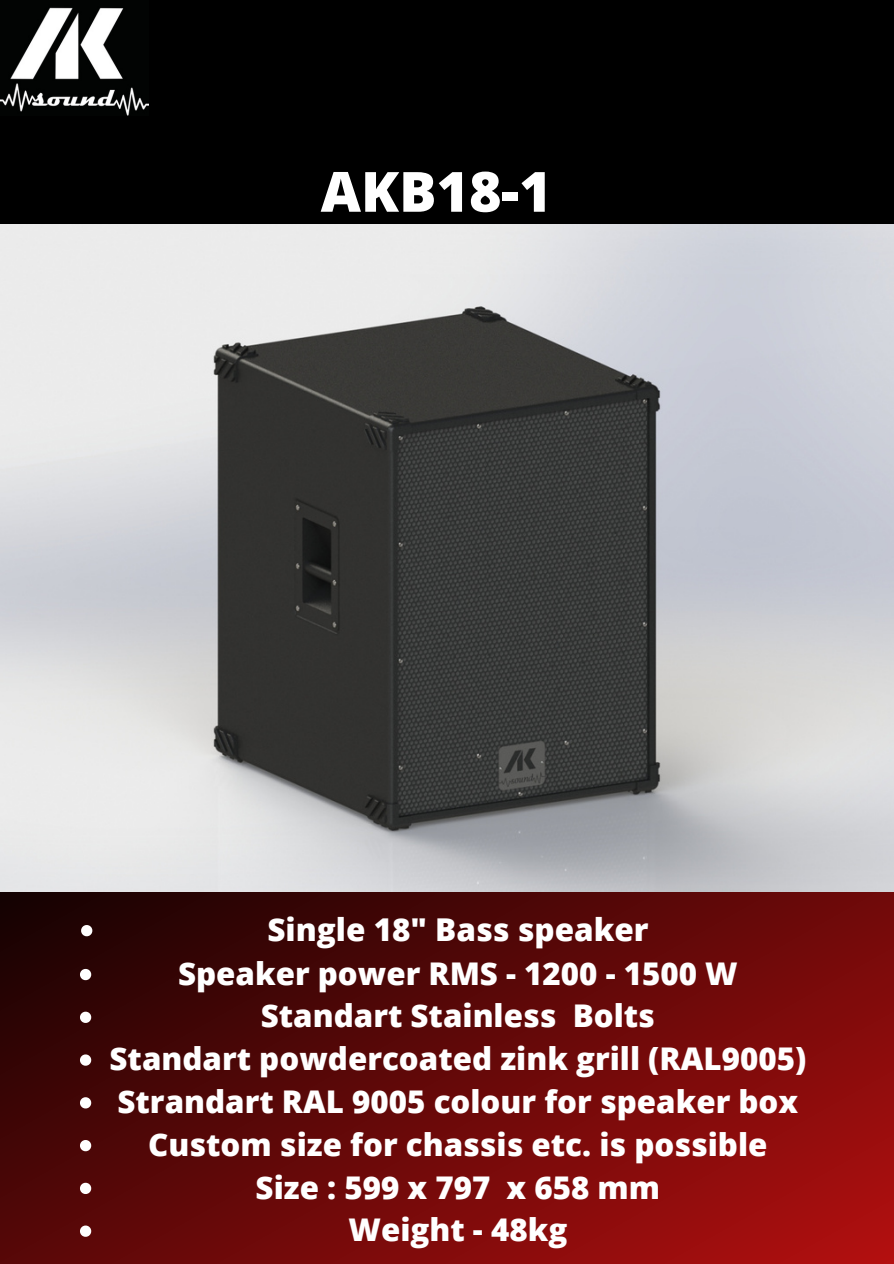
<style>
.page{position:relative;width:894px;height:1264px;background:#fff}
.page>*{position:absolute;margin:0;border:0;box-sizing:border-box;transform-origin:0 0}
.t1{font:800 55.5px "Open Sans";color:#fff}
.t2{font:800 31.5px "Open Sans";color:#fff}
.t3{font:800 31.2px "Open Sans";color:#fff}
</style>
<div class="page">
<div style="left:0;top:0;width:893px;height:224px;background:#000"></div>
<svg style="left:0;top:891px;width:893px;height:372px;background:#640909"></svg>
<img style="left:0;top:7px;width:148px;height:109px">
<img style="left:0;top:224px;width:893px;height:667px">
<svg style="left:81px;top:925px;width:11px;height:11px"></svg>
<svg style="left:80px;top:968px;width:11px;height:12px"></svg>
<svg style="left:80px;top:1011px;width:11px;height:11px"></svg>
<svg style="left:80px;top:1054px;width:11px;height:11px"></svg>
<svg style="left:80px;top:1097px;width:11px;height:11px"></svg>
<svg style="left:80px;top:1139px;width:11px;height:12px"></svg>
<svg style="left:80px;top:1182px;width:11px;height:11px"></svg>
<svg style="left:80px;top:1225px;width:11px;height:11px"></svg>
<h1 class="t1" style="left:320px;top:152px;width:232px">AKB18-1</h1>
<p class="t2" style="left:267px;top:907px;width:382px">Single 18" Bass speaker</p>
<p class="t3" style="left:178px;top:951px;width:561px">Speaker power RMS - 1200 - 1500 W</p>
<p class="t3" style="left:261px;top:994px;width:395px">Standart Stainless Bolts</p>
<p class="t3" style="left:109px;top:1036px;width:698px">Standart powdercoated zink grill (RAL9005)</p>
<p class="t3" style="left:117px;top:1079px;width:682px">Strandart RAL 9005 colour for speaker box</p>
<p class="t3" style="left:148px;top:1122px;width:620px">Custom size for chassis etc. is possible</p>
<p class="t3" style="left:255px;top:1165px;width:406px">Size : 599 x 797 x 658 mm</p>
<p class="t3" style="left:348px;top:1207px;width:220px">Weight - 48kg</p>
</div>
